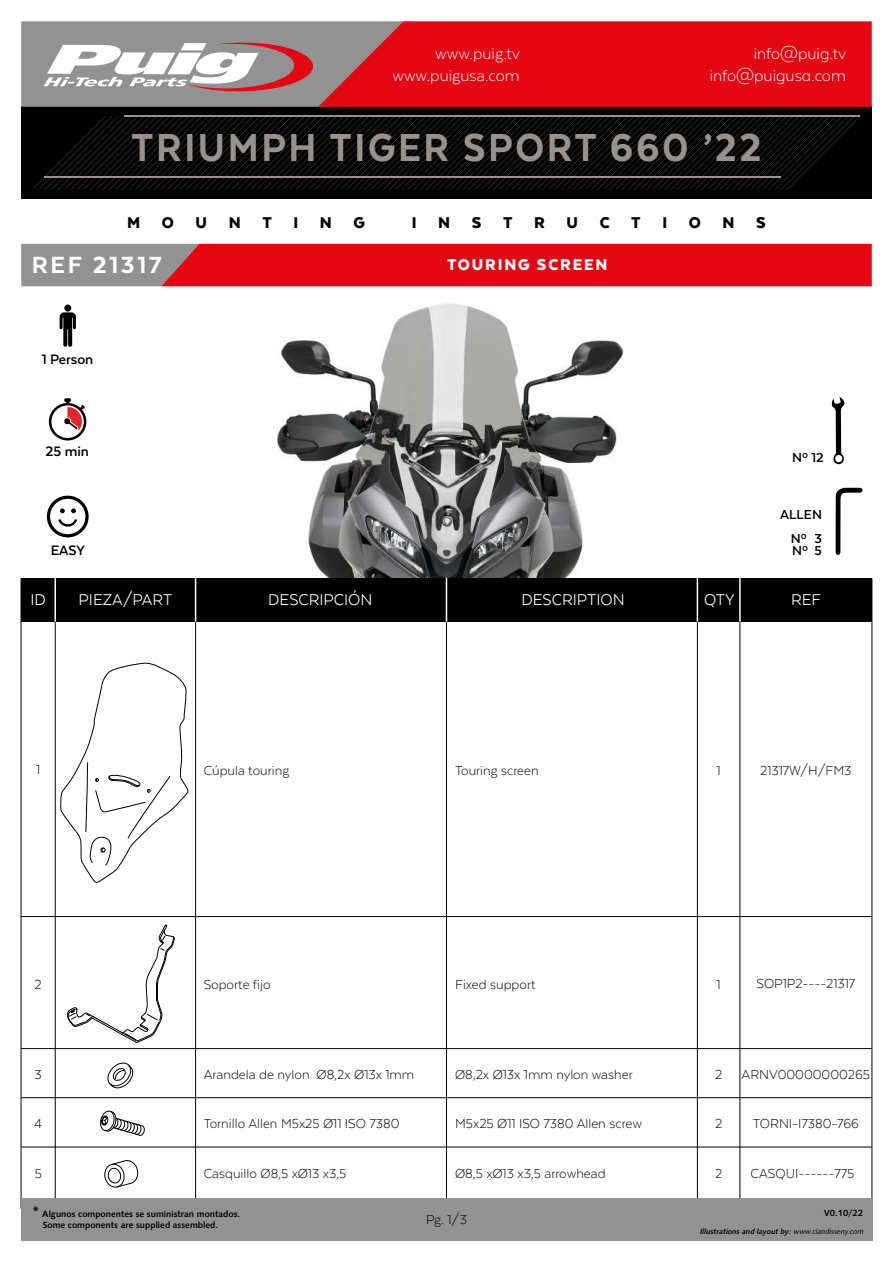
<style>
.page{position:relative;width:893px;height:1263px;background:#fff}
.page>*{position:absolute;margin:0;border:0;box-sizing:border-box;transform-origin:0 0}
.t1{font:800 45px "Texta";letter-spacing:.06em;color:#99918c;scale:.95 1}
.t2{font:800 27px "Texta";letter-spacing:.1em;color:#fff}
.t3{font:18px "Texta Alt";color:#fff}
.t4{font:300 18px/21.6px "Texta Alt";color:#fff;text-align:right}
.t5{font:300 18px/21.6px "Texta";color:#fff;text-align:right}
.t6{font:900 18px "Texta";letter-spacing:1.2em;color:#000}
.t7{font:900 18px "Texta";letter-spacing:.1em;color:#fff}
.t8{font:700 15.75px "Texta Alt";color:#000}
.t9{font:300 15px "Texta";color:#000}
.t10{font:700 15px/24px "Texta Alt";color:#000;text-align:right}
.t11{font:9px/10.8px "Humanist 531 BT Bold A";color:#000}
.t12{font:italic 7.5px "Humanist 531 BT Bold A";color:#000}
.s1{color:#fff}
.s2{font-size:15px}
.s3{font-family:"Humanist 531 BT Roman A"}
</style>
<div class="page">
<img style="left:196px;top:286px;width:500px;height:292px">
<hr style="left:55px;top:588px;width:1px;height:621px;background:#000">
<hr style="left:21px;top:579px;width:1px;height:630px;background:#000">
<hr style="left:195px;top:588px;width:1px;height:621px;background:#000">
<hr style="left:446px;top:588px;width:1px;height:621px;background:#000">
<hr style="left:697px;top:588px;width:1px;height:621px;background:#000">
<hr style="left:740px;top:588px;width:1px;height:621px;background:#000">
<hr style="left:872px;top:579px;width:1px;height:630px;background:#000">
<div style="left:21px;top:578px;width:851px;height:44px;background:#000"></div>
<hr style="left:54px;top:578px;width:2px;height:44px;background:#fff">
<hr style="left:195px;top:578px;width:1px;height:44px;background:#fff">
<hr style="left:446px;top:578px;width:1px;height:44px;background:#fff">
<hr style="left:697px;top:578px;width:1px;height:44px;background:#fff">
<hr style="left:739px;top:578px;width:2px;height:44px;background:#fff">
<div style="left:21px;top:107px;width:851px;height:92px;background:#000"></div>
<div style="left:411px;top:21px;width:461px;height:86px;background:#e30613"></div>
<svg style="left:21px;top:21px;width:390px;height:86px;background:#ae8b8d"></svg>
<div style="left:21px;top:1198px;width:851px;height:43px;background:#929292"></div>
<svg style="left:21px;top:244px;width:851px;height:42px;background:#d3202a"></svg>
<hr style="left:124px;top:115px;width:736px;height:1px;background:#99918c">
<svg style="left:32px;top:116px;width:829px;height:74px"></svg>
<svg style="left:107px;top:1062px;width:27px;height:27px"></svg>
<svg style="left:100px;top:1110px;width:45px;height:26px"></svg>
<svg style="left:104px;top:1160px;width:35px;height:28px"></svg>
<svg style="left:60px;top:662px;width:129px;height:221px"></svg>
<svg style="left:67px;top:925px;width:108px;height:118px"></svg>
<svg style="left:835px;top:488px;width:27px;height:67px"></svg>
<svg style="left:60px;top:305px;width:16px;height:42px"></svg>
<hr style="left:21px;top:916px;width:851px;height:1px;background:#000">
<hr style="left:21px;top:1048px;width:851px;height:1px;background:#000">
<hr style="left:21px;top:1097px;width:851px;height:1px;background:#000">
<hr style="left:21px;top:1147px;width:851px;height:1px;background:#000">
<svg style="left:47px;top:496px;width:42px;height:41px"></svg>
<svg style="left:832px;top:397px;width:13px;height:68px"></svg>
<svg style="left:49px;top:398px;width:38px;height:42px"></svg>
<p class="t5" style="left:392px;top:43px;width:129px">www.puig.tv www.puigusa.com</p>
<p class="t4" style="left:710px;top:43px;width:138px">info@puig.tv info@puigusa.com</p>
<h1 class="t1" style="left:131px;top:125px;width:665px">TRIUMPH TIGER SPORT 660 ’22</h1>
<p class="t6" style="left:127px;top:213px;width:239px">MOUNTING</p>
<p class="t6" style="left:412px;top:213px;width:355px">INSTRUCTIONS</p>
<h2 class="t2" style="left:32px;top:251px;width:131px">REF 21317</h2>
<p class="t7" style="left:447px;top:255px;width:162px">TOURING SCREEN</p>
<p class="t8" style="left:42px;top:351px;width:53px">1 Person</p>
<p class="t8" style="left:46px;top:443px;width:45px">25 min</p>
<p class="t8" style="left:51px;top:542px;width:36px">EASY</p>
<p class="t10" style="left:792px;top:446px;width:33px">Nº 12</p>
<p class="t10" style="left:780px;top:502px;width:43px">ALLEN<br>Nº<span class="s1">2</span>3</p>
<p class="t10" style="left:792px;top:538px;width:31px">Nº <span class="s1">,</span>5</p>
<p class="t3" style="left:31px;top:591px;width:17px">ID</p>
<p class="t3" style="left:79px;top:591px;width:95px">PIEZA/PART</p>
<p class="t3" style="left:268px;top:591px;width:106px">DESCRIPCIÓN</p>
<p class="t3" style="left:521px;top:591px;width:105px">DESCRIPTION</p>
<p class="t3" style="left:704px;top:591px;width:32px">QTY</p>
<p class="t3" style="left:791px;top:591px;width:31px">REF</p>
<p class="t9" style="left:36px;top:762px;width:6px">1</p>
<p class="t9" style="left:204px;top:762px;width:87px">Cúpula touring</p>
<p class="t9" style="left:455px;top:762px;width:85px">Touring screen</p>
<p class="t9" style="left:717px;top:762px;width:6px">1</p>
<p class="t9" style="left:760px;top:763px;width:93px">21317W/H/FM3</p>
<p class="t9" style="left:35px;top:976px;width:9px">2</p>
<p class="t9" style="left:204px;top:977px;width:68px">Soporte fijo</p>
<p class="t9" style="left:455px;top:977px;width:82px">Fixed support</p>
<p class="t9" style="left:717px;top:977px;width:6px">1</p>
<p class="t9" style="left:756px;top:976px;width:100px">SOP1P2----21317</p>
<p class="t9" style="left:35px;top:1066px;width:9px">3</p>
<p class="t9" style="left:34px;top:1116px;width:9px">4</p>
<p class="t9" style="left:204px;top:1066px;width:212px">Arandela de nylon Ø8,2x Ø13x 1mm</p>
<p class="t9" style="left:204px;top:1116px;width:197px">Tornillo Allen M5x25 Ø11 ISO 7380</p>
<p class="t9" style="left:455px;top:1066px;width:179px">Ø8,2x Ø13x 1mm nylon washer</p>
<p class="t9" style="left:455px;top:1116px;width:188px">M5x25 Ø11 ISO 7380 Allen screw</p>
<p class="t9" style="left:715px;top:1066px;width:9px">2</p>
<p class="t9" style="left:715px;top:1116px;width:9px">2</p>
<p class="t9" style="left:742px;top:1067px;width:130px">ARNV00000000265</p>
<p class="t9" style="left:753px;top:1116px;width:108px">TORNI-I7380-766</p>
<p class="t9" style="left:35px;top:1166px;width:9px">5</p>
<p class="t9" style="left:204px;top:1166px;width:144px">Casquillo Ø8,5 xØ13 x3,5</p>
<p class="t9" style="left:455px;top:1166px;width:152px">Ø8,5 xØ13 x3,5 arrowhead</p>
<p class="t9" style="left:715px;top:1166px;width:9px">2</p>
<p class="t9" style="left:751px;top:1166px;width:105px">CASQUI------775</p>
<p class="t11" style="left:43px;top:1208px;width:199px;text-indent:-11px"><span class="s2">*</span> Algunos componentes se suministran montados.<br>Some components are supplied assembled.</p>
<p class="t11" style="left:824px;top:1208px;width:41px">V0.10/22</p>
<p class="t9" style="left:426px;top:1211px;width:42px">Pg. 1/3</p>
<p class="t12" style="left:700px;top:1227px;width:167px">Illustrations and layout by: <span class="s3">www.ciandisseny.com</span></p>
</div>
